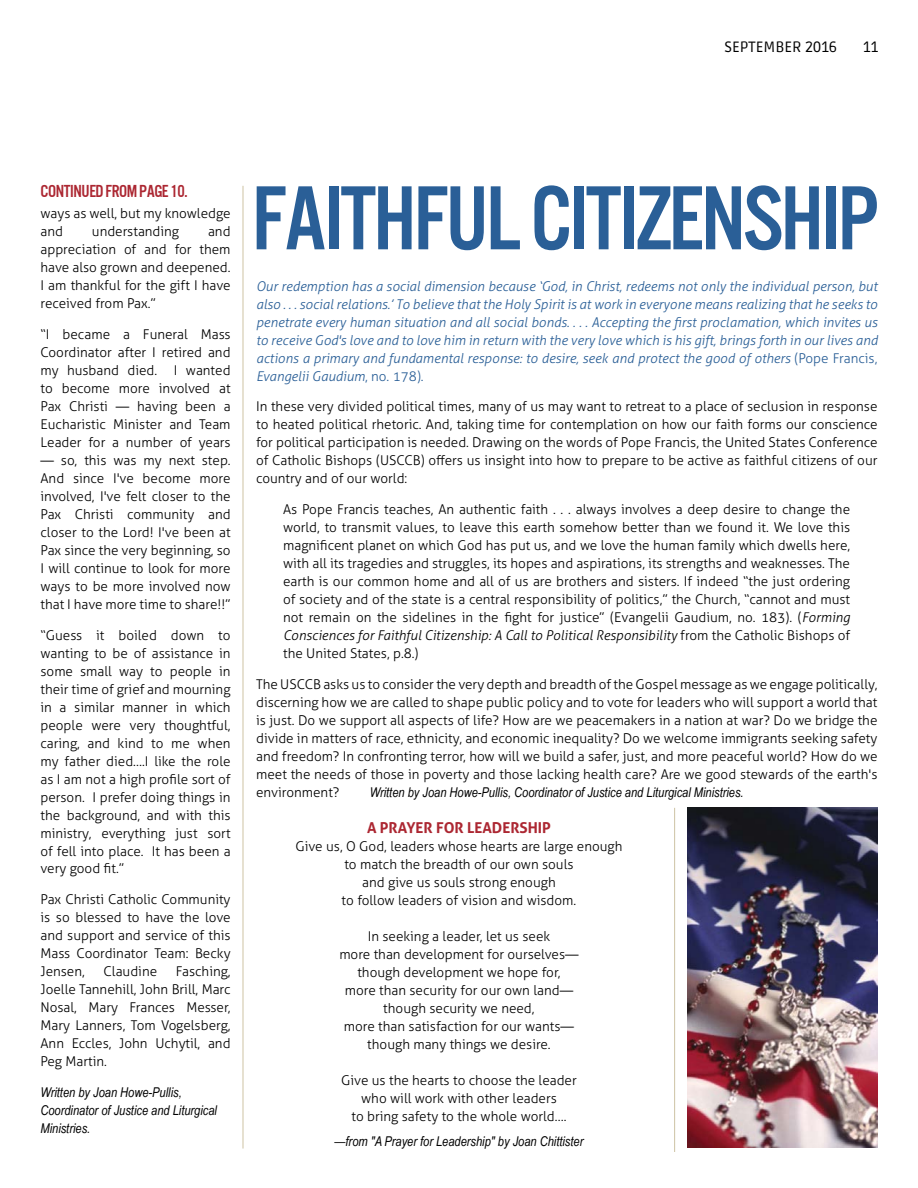
<style>
.page{position:relative;width:918px;height:1188px;background:#fff}
.page>*{position:absolute;margin:0;border:0;box-sizing:border-box;transform-origin:0 0}
.t1{font:94.5px "U.S.101";letter-spacing:-.03em;color:#2a5f97}
.t2{font:18px "U.S.101";letter-spacing:-.025em;color:#ac2732}
.t3{font:700 15px "Aller";color:#ac2732}
.t4{font:15px "Ruda";color:#000}
.t5{font:300 13.5px/18px "Aller";color:#000;text-align:justify}
.t6{font:italic 300 13.5px/18px "Aller";color:#2a5f97;text-align:justify}
.t7{font:italic 13.5px/18px "Arial Narrow";color:#000}
.s1{font-style:normal}
.s2{font-style:italic}
</style>
<div class="page">
<img style="left:687px;top:808px;width:191px;height:340px">
<hr style="left:243px;top:186px;width:1px;height:963px;background:#cec3a4">
<hr style="left:674px;top:808px;width:1px;height:344px;background:#cec3a4">
<p class="t4" style="left:725px;top:39px;width:114px">SEPTEMBER 2016</p>
<p class="t4" style="left:863px;top:39px;width:17px">11</p>
<h2 class="t2" style="left:40px;top:182px;width:149px">CONTINUED FROM PAGE 10.</h2>
<p class="t5" style="left:40px;top:204px;width:192px">ways as well, but my knowledge and</p>
<p class="t5" style="left:40px;top:222px;width:192px;text-indent:168px">and appreciation of and for them have also grown and deepened.<br>I am thankful for the gift I have received from Pax.”</p>
<p class="t5" style="left:40px;top:325px;width:192px">“I became a Funeral Mass Coordinator after I retired and my husband died. I wanted to become more involved at Pax Christi — having been a Eucharistic Minister and Team Leader for a number of years</p>
<p class="t5" style="left:40px;top:451px;width:192px">— so, this was my next step.<br>And since I've become more involved, I've felt closer to the Pax Christi community and closer to the Lord! I've been at Pax since the very beginning, so I will continue to look for more ways to be more involved now that I have more time to share!!”</p>
<p class="t5" style="left:40px;top:626px;width:192px">“Guess it boiled down to wanting to be of assistance in some small way to people in their time of grief and mourning in a similar manner in which people were very thoughtful, caring, and kind to me when my father died….I like the role as I am not a high profile sort of person. I prefer doing things in the background, and with this ministry, everything just sort of fell into place. It has been a very good fit.”</p>
<p class="t5" style="left:40px;top:890px;width:192px">Pax Christi Catholic Community is so blessed to have the love and support and service of this Mass Coordinator Team: Becky Jensen,</p>
<p class="t5" style="left:92px;top:222px;width:89px">understanding</p>
<p class="t5" style="left:40px;top:962px;width:192px;text-indent:135px">Fasching, Joelle Tannehill, John Brill, Marc Nosal, Mary Frances Messer, Mary Lanners, Tom Vogelsberg, Ann Eccles, John Uchytil, and Peg Martin.</p>
<p class="t7" style="left:40px;top:1083px;width:178px">Written by Joan Howe-Pullis,<br>Coordinator of Justice and Liturgical<br>Ministries.</p>
<p class="t5" style="left:104px;top:962px;width:55px">Claudine</p>
<h1 class="t1" style="left:252px;top:168px;width:628px">FAITHFUL CITIZENSHIP</h1>
<p class="t6" style="left:256px;top:277px;width:623px">Our redemption has a social dimension because ‘God, in Christ, redeems not only the individual person, but also . . . social relations.’ To believe that the Holy Spirit is at work in everyone means realizing that he seeks to penetrate every human situation and all social bonds. . . . Accepting the first proclamation, which invites us to receive God's love and to love him in return with the very love which is his gift, brings forth in our lives and actions a primary and fundamental response: to desire, seek and protect the good of others <span class="s1">(Pope Francis, </span>Evangelii Gaudium<span class="s1">, no. 178).</span></p>
<p class="t5" style="left:256px;top:398px;width:623px">In these very divided political times, many of us may want to retreat to a place of seclusion in response to heated political rhetoric. And, taking time for contemplation on how our faith forms our conscience for political participation is needed. Drawing on the words of Pope Francis, the United States Conference of Catholic Bishops (USCCB) offers us insight into how to prepare to be active as faithful citizens of our country and of our world:</p>
<p class="t5" style="left:283px;top:500px;width:569px">As Pope Francis teaches, An authentic faith . . . always involves a deep desire to change the world, to transmit values, to leave this earth somehow better than we found it. We love this magnificent planet on which God has put us, and we love the human family which dwells here, with all its tragedies and struggles, its hopes and aspirations, its strengths and weaknesses. The earth is our common home and all of us are brothers and sisters. If indeed “the just ordering of society and of the state is a central responsibility of politics,” the Church, “cannot and must not remain on the sidelines in the fight for justice” (Evangelii Gaudium, no. 183). (<span class="s2">Forming Consciences for Faithful Citizenship: A Call to Political Responsibility</span> from the Catholic Bishops of the United States, p.8.)</p>
<p class="t5" style="left:256px;top:675px;width:623px">The USCCB asks us to consider the very depth and breadth of the Gospel message as we engage politically, discerning how we are called to shape public policy and to vote for leaders who will support a world that is just. Do we support all aspects of life? How are we peacemakers in a nation at war? Do we bridge the divide in matters of race, ethnicity, and economic inequality? Do we welcome immigrants seeking safety and freedom? In confronting terror, how will we build a safer, just, and more peaceful world? How do we meet the needs of those in poverty and those lacking health care? Are we good stewards of the earth's environment?</p>
<p class="t7" style="left:370px;top:783px;width:375px">Written by Joan Howe-Pullis, Coordinator of Justice and Liturgical Ministries.</p>
<p class="t3" style="left:367px;top:818px;width:185px">A PRAYER FOR LEADERSHIP</p>
<p class="t5" style="left:295px;top:837px;width:329px;text-align:center">Give us, O God, leaders whose hearts are large enough to match the breadth of our own souls<br>and give us souls strong enough<br>to follow leaders of vision and wisdom.</p>
<p class="t5" style="left:339px;top:927px;width:241px;text-align:center">In seeking a leader, let us seek<br>more than development for ourselves— though development we hope for,<br>more than security for our own land— though security we need,<br>more than satisfaction for our wants— though many things we desire.</p>
<p class="t5" style="left:341px;top:1071px;width:237px;text-align:center">Give us the hearts to choose the leader who will work with other leaders<br>to bring safety to the whole world….</p>
<p class="t7" style="left:335px;top:1132px;width:250px">—from "A Prayer for Leadership" by Joan Chittister</p>
</div>
